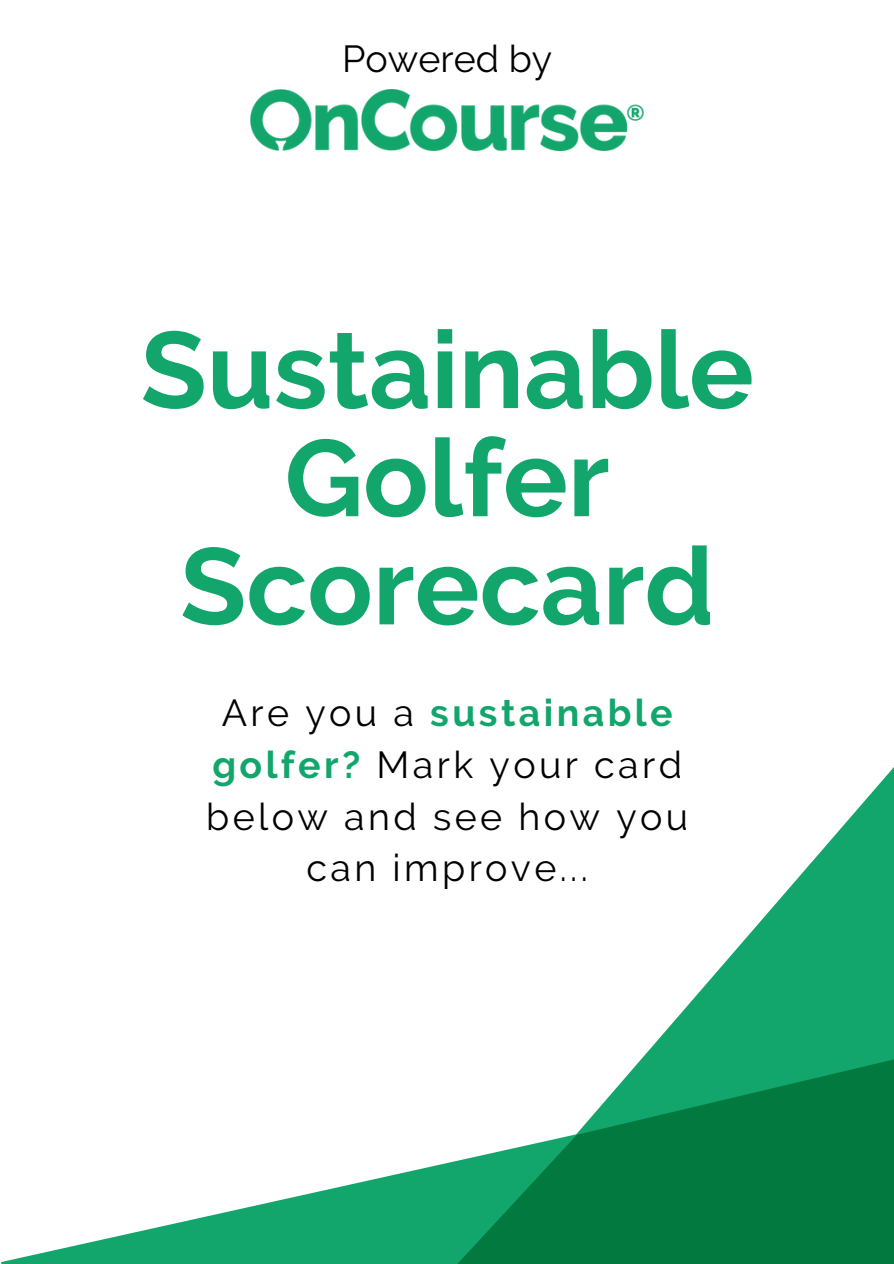
<style>
.page{position:relative;width:894px;height:1264px;background:#fff}
.page>*{position:absolute;margin:0;border:0;box-sizing:border-box;transform-origin:0 0}
.t1{font:700 108.15px/108.1px "Raleway";color:#13a66c;text-align:center}
.t2{font:37.5px/51.8px "Raleway";letter-spacing:.09em;color:#000;text-align:center}
.t3{font:37.5px "Raleway";color:#000}
.s1{font-weight:700;color:#13a66c}
</style>
<div class="page">
<svg style="left:1px;top:1203px;width:266px;height:60px"></svg>
<svg style="left:667px;top:768px;width:226px;height:261px"></svg>
<svg style="left:576px;top:1029px;width:317px;height:105px;background:#2ea371"></svg>
<svg style="left:267px;top:1134px;width:626px;height:129px;background:#279664"></svg>
<img style="left:251px;top:89px;width:392px;height:61px">
<p class="t3" style="left:342px;top:37px;width:211px">Powered by</p>
<p class="t1" style="left:140px;top:316px;width:614px">Sustainable<br>Golfer<br>Scorecard</p>
<p class="t2" style="left:206px;top:686px;width:483px">Are you a <span class="s1">sustainable golfer?</span> Mark your card below and see how you can improve...</p>
</div>
